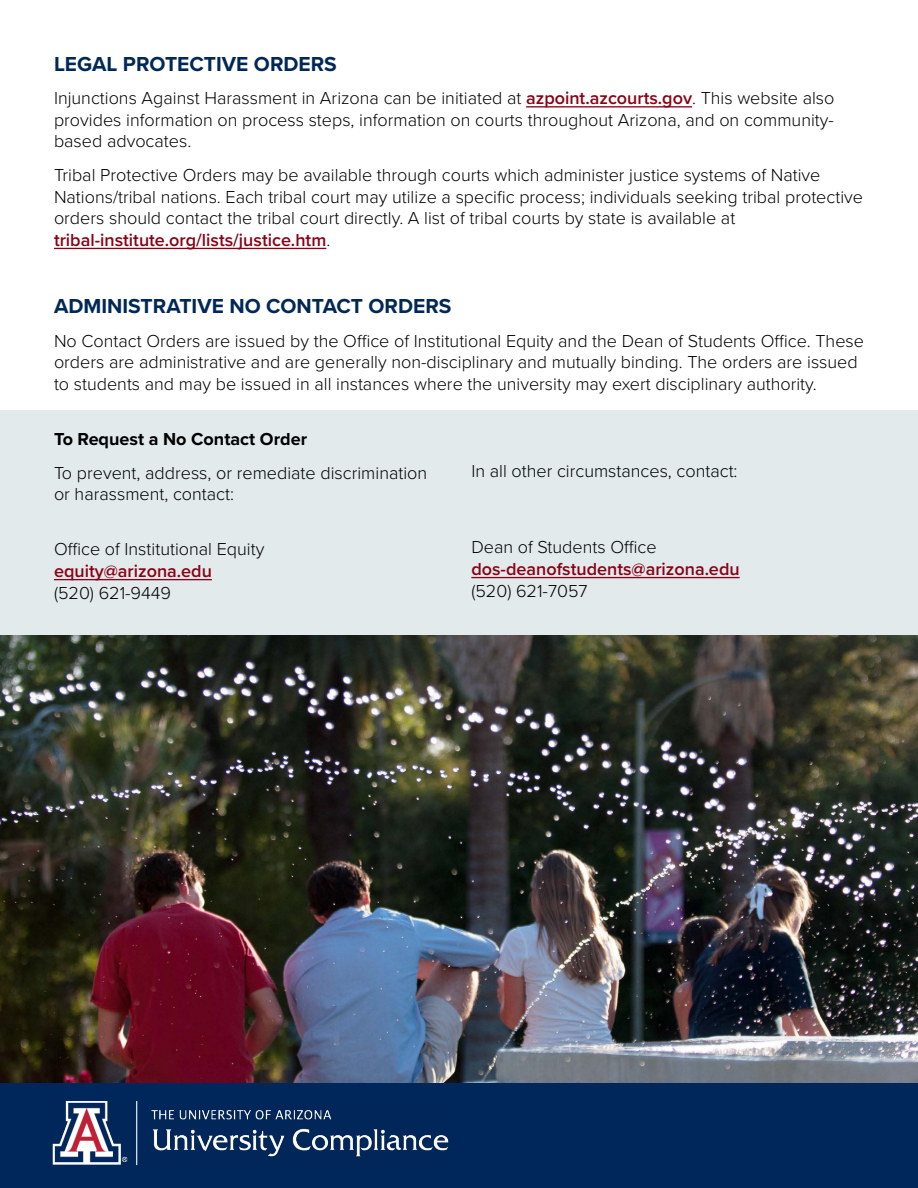
<style>
.page{position:relative;width:918px;height:1188px;background:#fff}
.page>*{position:absolute;margin:0;border:0;box-sizing:border-box;transform-origin:0 0}
.t1{font:700 21px "Proxima Nova";color:#002857}
.t2{font:300 18px/21.6px "Proxima Nova";color:#000}
.t3{font:600 18px "Proxima Nova";color:#8b0015}
.t4{font:700 18px "Proxima Nova";color:#000}
.s1{font-weight:600;color:#8b0015}
</style>
<div class="page">
<div style="left:0;top:410px;width:918px;height:225px;background:#e2eaec"></div>
<hr style="left:526px;top:106px;width:166px;height:2px;background:#8b0015">
<hr style="left:54px;top:248px;width:272px;height:1px;background:#8b0015">
<hr style="left:54px;top:579px;width:158px;height:1px;background:#8b0015">
<div style="left:0;top:1082px;width:918px;height:106px;background:#00275b"></div>
<img style="left:0;top:635px;width:918px;height:447px">
<hr style="left:471px;top:577px;width:269px;height:1px;background:#8b0015">
<img style="left:52px;top:1102px;width:397px;height:64px">
<p class="t1" style="left:54px;top:48px;width:284px">LEGAL PROTECTIVE ORDERS</p>
<p class="t2" style="left:54px;top:86px;width:782px;text-align:justify">Injunctions Against Harassment in Arizona can be initiated at <span class="s1">azpoint.azcourts.gov</span>. This website also provides information on process steps, information on courts throughout Arizona, and on community&shy;based advocates.</p>
<p class="t2" style="left:54px;top:163px;width:811px">Tribal Protective Orders may be available through courts which administer justice systems of Native Nations/tribal nations. Each tribal court may utilize a specific process; individuals seeking tribal protective orders should contact the tribal court directly. A list of tribal courts by state is available at <span class="s1">tribal-institute.org/lists/justice.htm</span>.</p>
<p class="t1" style="left:54px;top:290px;width:399px">ADMINISTRATIVE NO CONTACT ORDERS</p>
<p class="t2" style="left:54px;top:329px;width:812px">No Contact Orders are issued by the Office of Institutional Equity and the Dean of Students Office. These orders are administrative and are generally non-disciplinary and mutually binding. The orders are issued to students and may be issued in all instances where the university may exert disciplinary authority.</p>
<p class="t4" style="left:54px;top:426px;width:255px">To Request a No Contact Order</p>
<p class="t2" style="left:54px;top:461px;width:375px">To prevent, address, or remediate discrimination or harassment, contact:</p>
<p class="t2" style="left:471px;top:459px;width:268px">In all other circumstances, contact:</p>
<p class="t2" style="left:54px;top:538px;width:212px">Office of Institutional Equity</p>
<p class="t3" style="left:54px;top:558px;width:159px">equity@arizona.edu</p>
<p class="t2" style="left:54px;top:581px;width:119px">(520) 621-9449</p>
<p class="t2" style="left:471px;top:536px;width:187px">Dean of Students Office</p>
<p class="t3" style="left:471px;top:556px;width:270px">dos-deanofstudents@arizona.edu</p>
<p class="t2" style="left:471px;top:579px;width:118px">(520) 621-7057</p>
</div>
